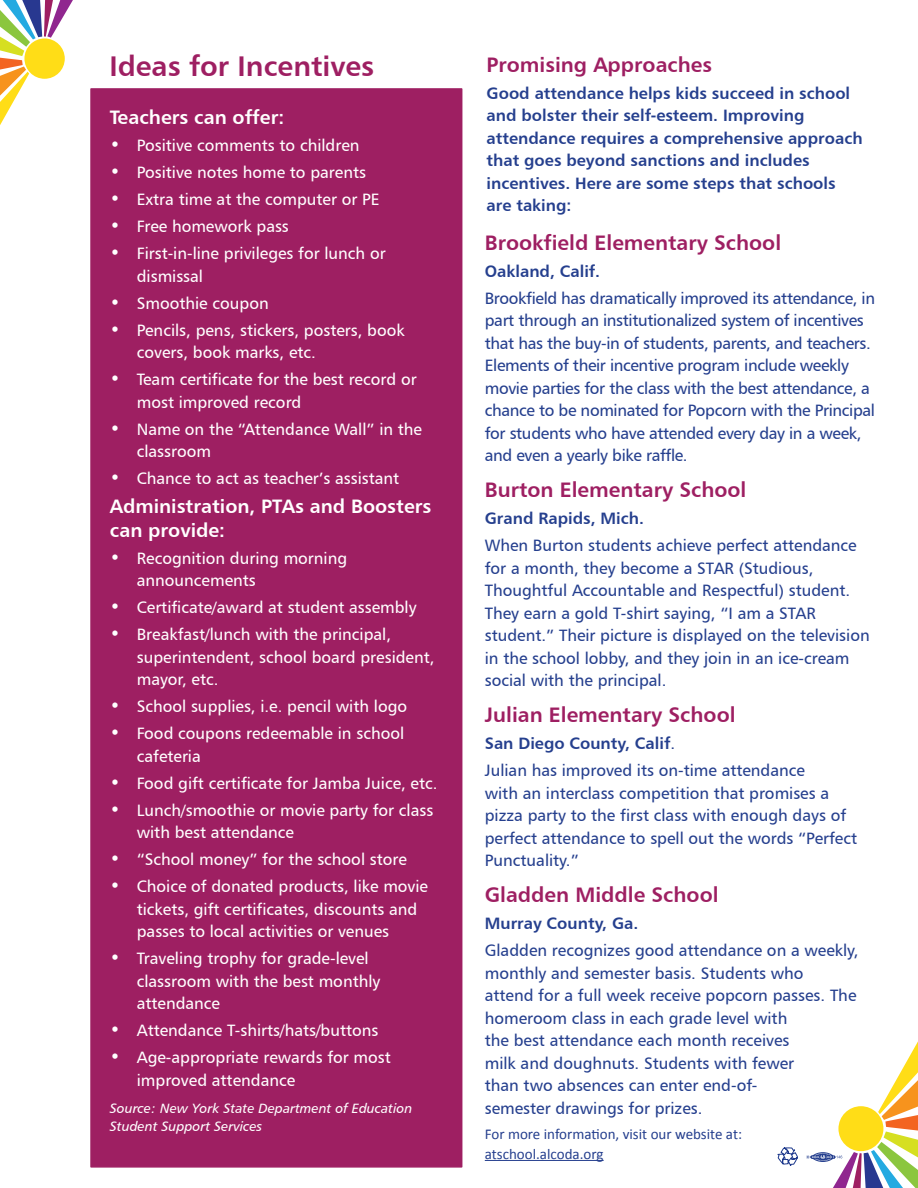
<style>
.page{position:relative;width:918px;height:1188px;background:#fff}
.page>*{position:absolute;margin:0;border:0;box-sizing:border-box;transform-origin:0 0}
.t1{font:28.5px "Humanist 777 BT Bold B";color:#9e1f62}
.basic{font:21px "Humanist 777 BT Bold B";color:#9e1f62}
.basic-2{font:19.5px/24px "Humanist 777 BT Bold B";color:#fff}
.t2{font:16.5px/22.5px "Humanist 777 BT Roman B";color:#fff}
.basic-3{font:16.5px/22.5px "Humanist 777 BT Roman B";color:#253f8e}
.basic-4{font:16.5px/22.5px "Humanist 777 BT Roman B";letter-spacing:-.02em;color:#253f8e}
.basic-5{font:16.5px/22.5px "Humanist 777 BT Bold B";color:#253f8e}
.t3{font:15px/19.5px "Calibri";color:#253f8e}
.basic-6{font:13.5px/18px "Humanist 777 BT Italic B";color:#fff}
.s1{font-family:"Kabel IT Cby BT";font-size:18px}
.s2{font-family:"Humanist 777 BT Roman B"}
</style>
<div class="page">
<svg style="left:0;top:0;width:73px;height:125px"></svg>
<div style="left:24px;top:38px;width:41px;height:41px;background:#ffdd17;border-radius:50%"></div>
<div style="left:90px;top:88px;width:372px;height:1080px;background:#9e1f62;border:2px solid #9e1f62"></div>
<hr style="left:485px;top:1160px;width:119px;height:1px;background:#253f8e">
<svg style="left:778px;top:1148px;width:20px;height:18px"></svg>
<svg style="left:806px;top:1041px;width:112px;height:147px"></svg>
<p class="t1" style="left:110px;top:48px;width:266px">Ideas for Incentives</p>
<p class="basic-2" style="left:110px;top:105px;width:176px">Teachers can offer:</p>
<p class="t2" style="left:110px;top:134px;width:251px"><span class="s1">•</span> Positive comments to children</p>
<p class="t2" style="left:110px;top:161px;width:258px"><span class="s1">•</span> Positive notes home to parents</p>
<p class="t2" style="left:110px;top:188px;width:271px"><span class="s1">•</span> Extra time at the computer or PE</p>
<p class="t2" style="left:110px;top:215px;width:181px"><span class="s1">•</span> Free homework pass</p>
<p class="t2" style="left:137px;top:242px;width:250px;text-indent:-27px"><span class="s1">•</span> First-in-line privileges for lunch or dismissal</p>
<p class="t2" style="left:110px;top:291px;width:160px"><span class="s1">•</span> Smoothie coupon</p>
<p class="t2" style="left:137px;top:318px;width:269px;text-indent:-27px"><span class="s1">•</span> Pencils, pens, stickers, posters, book covers, book marks, etc.</p>
<p class="t2" style="left:137px;top:368px;width:281px;text-indent:-27px"><span class="s1">•</span> Team certificate for the best record or most improved record</p>
<p class="t2" style="left:137px;top:417px;width:287px;text-indent:-27px"><span class="s1">•</span> Name on the “Attendance Wall” in the classroom</p>
<p class="t2" style="left:110px;top:467px;width:291px"><span class="s1">•</span> Chance to act as teacher’s assistant</p>
<p class="basic-2" style="left:110px;top:493px;width:323px">Administration, PTAs and Boosters can provide:</p>
<p class="t2" style="left:137px;top:546px;width:212px;text-indent:-27px"><span class="s1">•</span> Recognition during morning announcements</p>
<p class="t2" style="left:110px;top:596px;width:308px"><span class="s1">•</span> Certificate/award at student assembly</p>
<p class="t2" style="left:137px;top:623px;width:299px;text-indent:-27px"><span class="s1">•</span> Breakfast/lunch with the principal, superintendent, school board president, mayor, etc.</p>
<p class="t2" style="left:110px;top:695px;width:299px"><span class="s1">•</span> School supplies, i.e. pencil with logo</p>
<p class="t2" style="left:137px;top:722px;width:269px;text-indent:-27px"><span class="s1">•</span> Food coupons redeemable in school cafeteria</p>
<p class="t2" style="left:110px;top:771px;width:329px"><span class="s1">•</span> Food gift certificate for Jamba Juice, etc.</p>
<p class="t2" style="left:137px;top:798px;width:298px;text-indent:-27px"><span class="s1">•</span> Lunch/smoothie or movie party for class with best attendance</p>
<p class="t2" style="left:110px;top:848px;width:299px"><span class="s1">•</span> “School money” for the school store</p>
<p class="t2" style="left:137px;top:875px;width:293px;text-indent:-27px"><span class="s1">•</span> Choice of donated products, like movie tickets, gift certificates, discounts and passes to local activities or venues</p>
<p class="t2" style="left:137px;top:947px;width:245px;text-indent:-27px"><span class="s1">•</span> Traveling trophy for grade-level classroom with the best monthly attendance</p>
<p class="t2" style="left:110px;top:1019px;width:270px"><span class="s1">•</span> Attendance T-shirts/hats/buttons</p>
<p class="t2" style="left:137px;top:1046px;width:256px;text-indent:-27px"><span class="s1">•</span> Age-appropriate rewards for most improved attendance</p>
<p class="basic-6" style="left:110px;top:1099px;width:304px">Source: New York State Department of Education<br>Student Support Services</p>
<p class="basic" style="left:487px;top:51px;width:227px">Promising Approaches</p>
<p class="basic-5" style="left:487px;top:81px;width:378px">Good attendance helps kids succeed in school and bolster their self-esteem. Improving attendance requires a comprehensive approach that goes beyond sanctions and includes incentives. Here are some steps that schools are taking:</p>
<p class="basic" style="left:485px;top:229px;width:298px">Brookfield Elementary School</p>
<p class="basic-5" style="left:485px;top:259px;width:117px">Oakland, Calif.</p>
<p class="basic-4" style="left:485px;top:286px;width:392px">Brookfield has dramatically improved its attendance, in part through an institutionalized system of incentives that has the buy-in of students, parents, and teachers.<br>Elements of their incentive program include weekly movie parties for the class with the best attendance, a chance to be nominated for Popcorn with the Principal for students who have attended every day in a week, and even a yearly bike raffle.</p>
<p class="basic" style="left:485px;top:477px;width:263px">Burton Elementary School</p>
<p class="basic-5" style="left:485px;top:507px;width:161px">Grand Rapids, Mich.</p>
<p class="basic-3" style="left:485px;top:534px;width:386px">When Burton students achieve perfect attendance for a month, they become a STAR (Studious, Thoughtful Accountable and Respectful) student.<br>They earn a gold T-shirt saying, “I am a STAR student.” Their picture is displayed on the television in the school lobby, and they join in an ice-cream social with the principal.</p>
<p class="basic" style="left:485px;top:702px;width:252px">Julian Elementary School</p>
<p class="basic-5" style="left:485px;top:732px;width:192px">San Diego County, Calif<span class="s2">.</span></p>
<p class="basic-3" style="left:485px;top:759px;width:374px">Julian has improved its on-time attendance<br>with an interclass competition that promises a pizza party to the first class with enough days of perfect attendance to spell out the words “Perfect Punctuality.”</p>
<p class="basic" style="left:485px;top:882px;width:235px">Gladden Middle School</p>
<p class="basic-5" style="left:485px;top:912px;width:155px">Murray County, Ga.</p>
<p class="basic-3" style="left:485px;top:939px;width:375px">Gladden recognizes good attendance on a weekly, monthly and semester basis. Students who<br>attend for a full week receive popcorn passes. The homeroom class in each grade level with<br>the best attendance each month receives<br>milk and doughnuts. Students with fewer<br>than two absences can enter end-of-<br>semester drawings for prizes.</p>
<p class="t3" style="left:485px;top:1125px;width:259px">For more information, visit our website at: atschool.alcoda.org</p>
</div>
